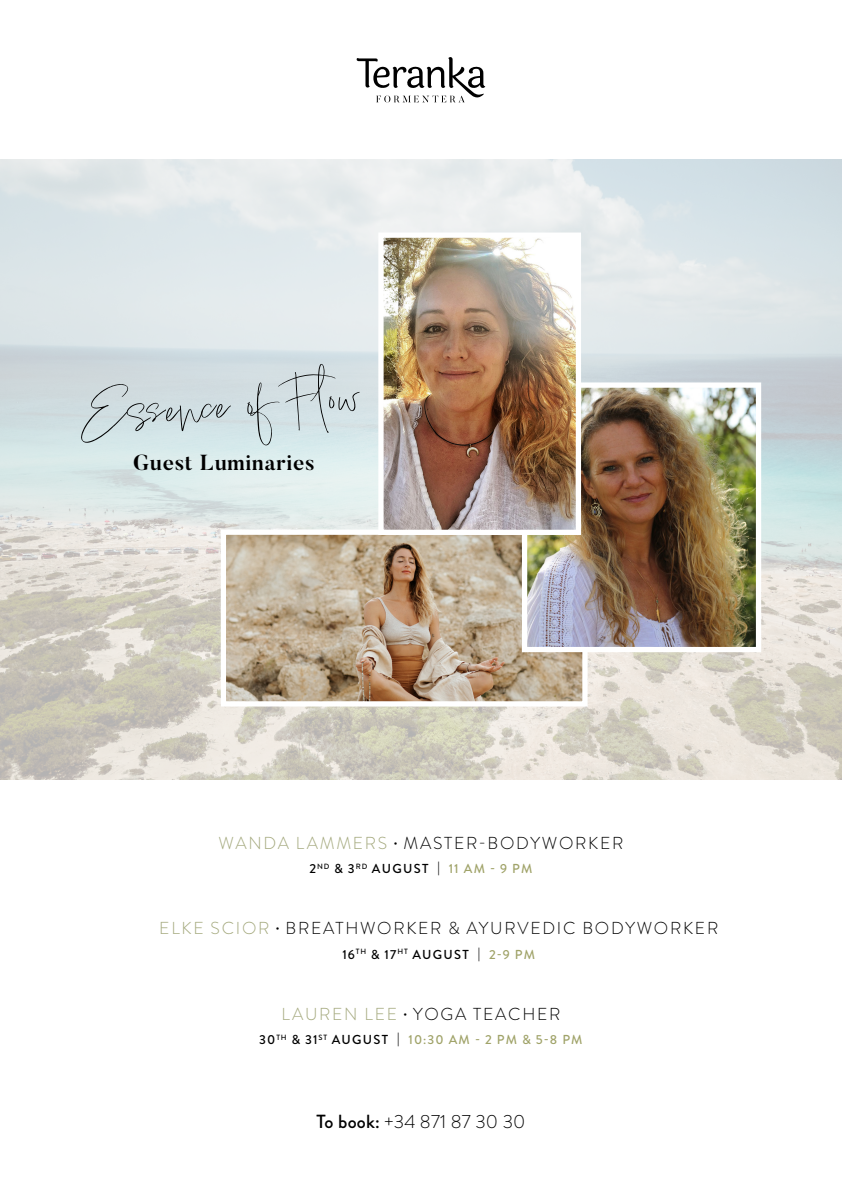
<style>
.page{position:relative;width:842px;height:1191px;background:#fff}
.page>*{position:absolute;margin:0;border:0;box-sizing:border-box;transform-origin:0 0}
.t1{font:49.5px "Ora Script";color:#000}
.t2{font:700 21.6px "Butler";letter-spacing:.03em;color:#000}
.t3{font:300 19px "Brandon Grotesque";letter-spacing:.01em;color:#000}
.t4{font:300 17.3px "Brandon Grotesque";letter-spacing:.1em;color:#000}
.t5{font:500 13px "Brandon Grotesque";letter-spacing:.1em;color:#000}
.t6{font:500 13px "Brandon Grotesque";letter-spacing:.095em;color:#a0a369}
.s1{color:#a3a87c}
.s2{font-weight:500;font-size:15.7px}
.s3{color:#a0a369}
.s4{color:#000}
.s5{font-weight:500}
</style>
<div class="page">
<img style="left:0;top:159px;width:842px;height:620px">
<svg style="left:357px;top:57px;width:128px;height:45px"></svg>
<img style="left:227px;top:535px;width:355px;height:165px">
<div style="left:221px;top:529px;width:367px;height:177px;border:5px solid #fff"></div>
<img style="left:528px;top:388px;width:227px;height:258px">
<div style="left:522px;top:382px;width:239px;height:270px;border:5px solid #fff"></div>
<img style="left:384px;top:238px;width:191px;height:291px">
<div style="left:378px;top:232px;width:203px;height:303px;border:5px solid #fff"></div>
<h1 class="t1" style="left:82px;top:386px;width:278px;rotate:-4deg">Ess ence of F low</h1>
<p class="t2" style="left:133px;top:448px;width:183px">Guest Luminaries</p>
<p class="t4" style="left:219px;top:831px;width:406px"><span class="s1">WANDA LAMMERS</span> <span class="s2">·</span> MASTER-BODYWORKER</p>
<p class="t5" style="left:309px;top:859px;width:224px">2<sup>ND</sup> &amp; 3<sup>RD</sup> AUGUST | <span class="s3">11 AM - 9 PM</span></p>
<p class="t4" style="left:159px;top:916px;width:560px"><span class="s1">ELKE SCIOR</span> <span class="s2">·</span> BREATHWORKER &amp; AYURVEDIC BODYWORKER</p>
<p class="t5" style="left:342px;top:945px;width:194px">16<sup>TH</sup> &amp; 17<sup>HT</sup> AUGUST | <span class="s3">2-9 PM</span></p>
<p class="t4" style="left:281px;top:1002px;width:280px"><span class="s1">LAUREN LEE</span> <span class="s2">·</span> YOGA TEACHER</p>
<p class="t6" style="left:259px;top:1030px;width:325px"><span class="s4">30</span><sup>TH</sup> <span class="s4">&amp; 31</span><sup>ST</sup> <span class="s4">AUGUST |</span> 10:30 AM - 2 PM &amp; 5-8 PM</p>
<p class="t3" style="left:316px;top:1108px;width:210px"><span class="s5">To book:</span> +34 871 87 30 30</p>
</div>
